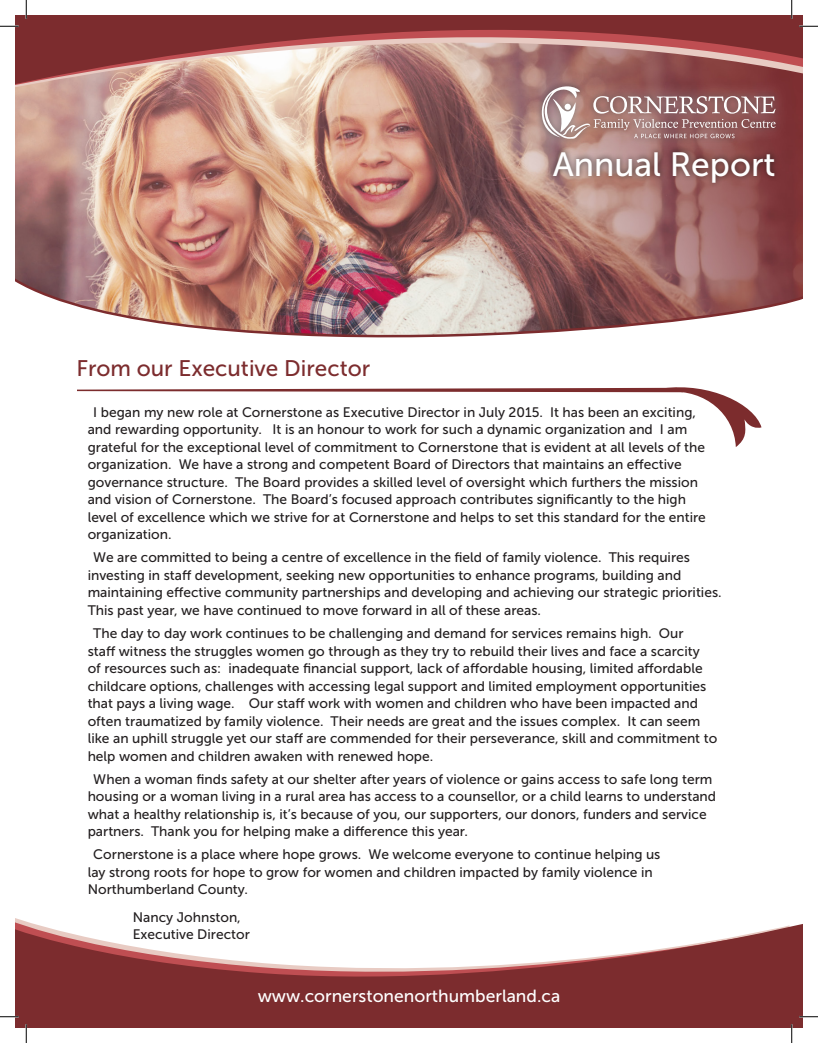
<style>
.page{position:relative;width:818px;height:1043px;background:#fff}
.page>*{position:absolute;margin:0;border:0;box-sizing:border-box;transform-origin:0 0}
.t1{font:33.5px "Museo Sans 500";color:#fff}
.t2{font:22.5px "Museo Sans 500";color:#7c2c2e}
.t3{font:17.5px "Museo Sans 500";color:#fff}
.t4{font:13.75px/17.5px "Museo Sans 500";color:#231f20}
</style>
<div class="page">
<img style="left:15px;top:136px;width:787px;height:202px">
<svg style="left:15px;top:919px;width:787px;height:109px;fill:#7c2c2e"></svg>
<svg style="left:15px;top:15px;width:787px;height:120px;background:#ae756f"></svg>
<div style="left:526px;top:71px;width:263px;height:83px;background:#fff;opacity:.75"></div>
<svg style="left:542px;top:86px;width:233px;height:53px;background:#a77f7e"></svg>
<svg style="left:78px;top:387px;width:683px;height:60px"></svg>
<div style="left:547px;top:146px;width:233px;height:42px;background:#231f20;opacity:.75"></div>
<svg style="left:0;top:25px;width:19px;height:2px"></svg>
<svg style="left:799px;top:25px;width:19px;height:2px"></svg>
<svg style="left:0;top:1015px;width:19px;height:2px"></svg>
<svg style="left:799px;top:1015px;width:19px;height:2px"></svg>
<svg style="left:25px;top:0;width:2px;height:19px"></svg>
<svg style="left:25px;top:1024px;width:2px;height:18px"></svg>
<svg style="left:790px;top:0;width:2px;height:19px"></svg>
<svg style="left:790px;top:1024px;width:2px;height:18px"></svg>
<p class="t2" style="left:76px;top:356px;width:295px">From our Executive Director</p>
<p class="t1" style="left:552px;top:146px;width:224px">Annual Report</p>
<p class="t4" style="left:88px;top:403px;width:619px;text-indent:6px">I began my new role at Cornerstone as Executive Director in July 2015. It has been an exciting, and rewarding opportunity. It is an honour to work for such a dynamic organization and I am grateful for the exceptional level of commitment to Cornerstone that is evident at all levels of the organization. We have a strong and competent Board of Directors that maintains an effective governance structure. The Board provides a skilled level of oversight which furthers the mission and vision of Cornerstone. The Board’s focused approach contributes significantly to the high level of excellence which we strive for at Cornerstone and helps to set this standard for the entire organization.</p>
<p class="t4" style="left:88px;top:549px;width:635px;text-indent:6px">We are committed to being a centre of excellence in the field of family violence. This requires investing in staff development, seeking new opportunities to enhance programs, building and maintaining effective community partnerships and developing and achieving our strategic priorities.<br>This past year, we have continued to move forward in all of these areas.</p>
<p class="t4" style="left:88px;top:624px;width:631px;text-indent:6px">The day to day work continues to be challenging and demand for services remains high. Our<br>staff witness the struggles women go through as they try to rebuild their lives and face a scarcity<br>of resources such as: inadequate financial support, lack of affordable housing, limited affordable childcare options, challenges with accessing legal support and limited employment opportunities that pays a living wage. Our staff work with women and children who have been impacted and often traumatized by family violence. Their needs are great and the issues complex. It can seem like an uphill struggle yet our staff are commended for their perseverance, skill and commitment to help women and children awaken with renewed hope.</p>
<p class="t4" style="left:88px;top:770px;width:630px;text-indent:6px">When a woman finds safety at our shelter after years of violence or gains access to safe long term housing or a woman living in a rural area has access to a counsellor, or a child learns to understand what a healthy relationship is, it’s because of you, our supporters, our donors, funders and service partners. Thank you for helping make a difference this year.</p>
<p class="t4" style="left:88px;top:846px;width:574px;text-indent:6px">Cornerstone is a place where hope grows. We welcome everyone to continue helping us lay strong roots for hope to grow for women and children impacted by family violence in<br>Northumberland County.</p>
<p class="t4" style="left:133px;top:908px;width:110px">Nancy Johnston,</p>
<p class="t4" style="left:133px;top:926px;width:119px">Executive Director</p>
<p class="t3" style="left:258px;top:986px;width:304px">www.cornerstonenorthumberland.ca</p>
</div>
